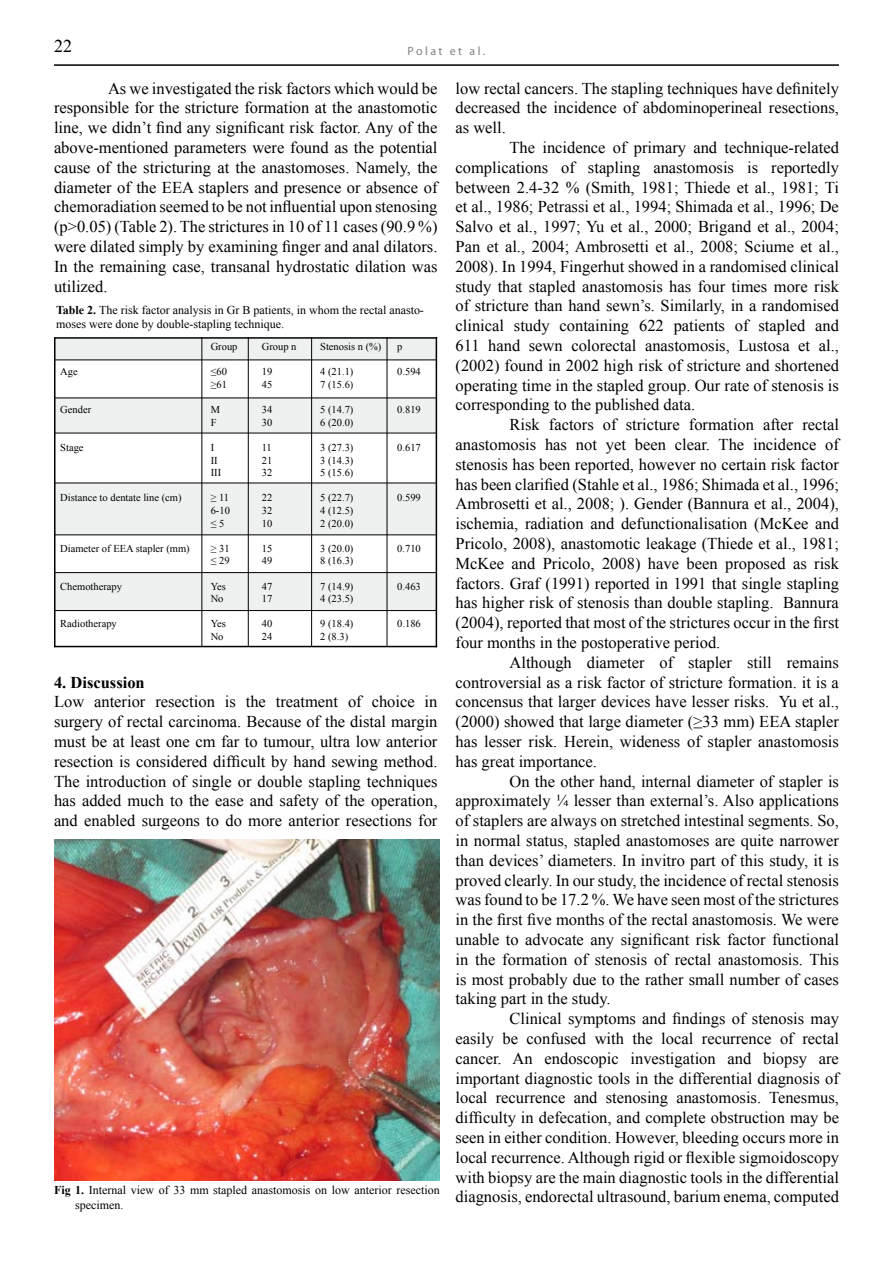
<style>
.page{position:relative;width:893px;height:1263px;background:#fff}
.page>*{position:absolute;margin:0;border:0;box-sizing:border-box;transform-origin:0 0}
.t1{font:18px "Times New Roman";color:#000}
.t2{font:16.5px/19.8px "Times New Roman";color:#000;text-align:justify}
.t3{font:700 16.5px "Times New Roman";color:#000}
.t4{font:12px/14.4px "Times New Roman";color:#000}
.t5{font:12px "Myriad Pro";letter-spacing:.2em;color:#808285}
.t6{font:10.5px/12.6px "Times New Roman";color:#000}
.s1{font-weight:700}
</style>
<div class="page">
<hr style="left:54px;top:64px;width:785px;height:2px;background:#000">
<div style="left:54px;top:338px;width:382px;height:22px;background:#eff0f0"></div>
<div style="left:54px;top:398px;width:382px;height:35px;background:#eff0f0"></div>
<div style="left:54px;top:483px;width:382px;height:52px;background:#eff0f0"></div>
<div style="left:54px;top:572px;width:382px;height:39px;background:#eff0f0"></div>
<hr style="left:54px;top:337px;width:383px;height:2px;background:#000">
<hr style="left:54px;top:646px;width:383px;height:1px;background:#000">
<hr style="left:54px;top:359px;width:383px;height:1px;background:#000">
<hr style="left:54px;top:398px;width:383px;height:1px;background:#000">
<hr style="left:54px;top:433px;width:383px;height:1px;background:#000">
<hr style="left:54px;top:483px;width:383px;height:1px;background:#000">
<hr style="left:54px;top:534px;width:383px;height:1px;background:#000">
<hr style="left:54px;top:572px;width:383px;height:1px;background:#000">
<hr style="left:54px;top:610px;width:383px;height:1px;background:#000">
<hr style="left:54px;top:338px;width:1px;height:309px;background:#000">
<hr style="left:436px;top:337px;width:1px;height:310px;background:#000">
<hr style="left:311px;top:337px;width:1px;height:310px;background:#000">
<hr style="left:387px;top:337px;width:1px;height:310px;background:#000">
<hr style="left:201px;top:337px;width:1px;height:310px;background:#000">
<hr style="left:248px;top:337px;width:1px;height:310px;background:#000">
<img style="left:54px;top:839px;width:385px;height:341px">
<p class="t1" style="left:54px;top:33px;width:19px">22</p>
<p class="t5" style="left:408px;top:43px;width:79px">Polat et al.</p>
<p class="t2" style="left:54px;top:78px;width:385px;text-indent:54px">As we investigated the risk factors which would be responsible for the stricture formation at the anastomotic line, we didn’t find any significant risk factor. Any of the above-mentioned parameters were found as the potential cause of the stricturing at the anastomoses. Namely, the diameter of the EEA staplers and presence or absence of chemoradiation seemed to be not influential upon stenosing (p&gt;0.05) (Table 2). The strictures in 10 of 11 cases (90.9 %) were dilated simply by examining finger and anal dilators.<br>In the remaining case, transanal hydrostatic dilation was utilized.</p>
<p class="t2" style="left:455px;top:78px;width:385px">low rectal cancers. The stapling techniques have definitely decreased the incidence of abdominoperineal resections, as well.</p>
<p class="t2" style="left:455px;top:137px;width:385px;text-indent:54px">The incidence of primary and technique-related complications of stapling anastomosis is reportedly between 2.4-32 % (Smith, 1981; Thiede et al., 1981; Ti et al., 1986; Petrassi et al., 1994; Shimada et al., 1996; De Salvo et al., 1997; Yu et al., 2000; Brigand et al., 2004; Pan et al., 2004; Ambrosetti et al., 2008; Sciume et al., 2008). In 1994, Fingerhut showed in a randomised clinical study that stapled anastomosis has four times more risk of stricture than hand sewn’s. Similarly, in a randomised clinical study containing 622 patients of stapled and 611 hand sewn colorectal anastomosis, Lustosa et al., (2002) found in 2002 high risk of stricture and shortened operating time in the stapled group. Our rate of stenosis is corresponding to the published data.</p>
<p class="t2" style="left:455px;top:414px;width:385px;text-indent:54px">Risk factors of stricture formation after rectal anastomosis has not yet been clear. The incidence of stenosis has been reported, however no certain risk factor has been clarified (Stahle et al., 1986; Shimada et al., 1996; Ambrosetti et al., 2008; ). Gender (Bannura et al., 2004), ischemia, radiation and defunctionalisation (McKee and Pricolo, 2008), anastomotic leakage (Thiede et al., 1981; McKee and Pricolo, 2008) have been proposed as risk factors. Graf (1991) reported in 1991 that single stapling has higher risk of stenosis than double stapling. Bannura (2004), reported that most of the strictures occur in the first four months in the postoperative period.</p>
<p class="t2" style="left:455px;top:652px;width:385px;text-indent:54px">Although diameter of stapler still remains controversial as a risk factor of stricture formation. it is a concensus that larger devices have lesser risks. Yu et al., (2000) showed that large diameter (≥33 mm) EEA stapler has lesser risk. Herein, wideness of stapler anastomosis has great importance.</p>
<p class="t2" style="left:455px;top:771px;width:385px;text-indent:54px">On the other hand, internal diameter of stapler is approximately ¼ lesser than external’s. Also applications of staplers are always on stretched intestinal segments. So, in normal status, stapled anastomoses are quite narrower than devices’ diameters. In invitro part of this study, it is proved clearly. In our study, the incidence of rectal stenosis was found to be 17.2 %. We have seen most of the strictures in the first five months of the rectal anastomosis. We were unable to advocate any significant risk factor functional in the formation of stenosis of rectal anastomosis. This is most probably due to the rather small number of cases taking part in the study.</p>
<p class="t2" style="left:455px;top:1008px;width:385px;text-indent:54px">Clinical symptoms and findings of stenosis may easily be confused with the local recurrence of rectal cancer. An endoscopic investigation and biopsy are important diagnostic tools in the differential diagnosis of local recurrence and stenosing anastomosis. Tenesmus, difficulty in defecation, and complete obstruction may be seen in either condition. However, bleeding occurs more in local recurrence. Although rigid or flexible sigmoidoscopy with biopsy are the main diagnostic tools in the differential diagnosis, endorectal ultrasound, barium enema, computed</p>
<p class="t4" style="left:56px;top:302px;width:369px"><span class="s1">Table 2.</span> The risk factor analysis in Gr B patients, in whom the rectal anasto&shy;moses were done by double-stapling technique.</p>
<p class="t6" style="left:60px;top:365px;width:19px">Age</p>
<p class="t6" style="left:60px;top:403px;width:32px">Gender</p>
<p class="t6" style="left:60px;top:441px;width:25px">Stage</p>
<p class="t6" style="left:320px;top:340px;width:63px">Stenosis n (%)</p>
<p class="t6" style="left:320px;top:365px;width:35px">4 (21.1)<br>7 (15.6)</p>
<p class="t6" style="left:320px;top:403px;width:35px">5 (14.7)<br>6 (20.0)</p>
<p class="t6" style="left:320px;top:441px;width:35px;text-align:justify">3 (27.3)<br>3 (14.3)<br>5 (15.6)</p>
<p class="t6" style="left:320px;top:491px;width:35px;text-align:justify">5 (22.7)<br>4 (12.5)<br>2 (20.0)</p>
<p class="t6" style="left:320px;top:542px;width:35px">3 (20.0)<br>8 (16.3)</p>
<p class="t6" style="left:320px;top:579px;width:35px">7 (14.9)<br>4 (23.5)</p>
<p class="t6" style="left:320px;top:617px;width:35px">9 (18.4)<br>2 (8.3)</p>
<p class="t6" style="left:211px;top:340px;width:28px">Group</p>
<p class="t6" style="left:211px;top:365px;width:18px">≤60 ≥61</p>
<p class="t6" style="left:211px;top:403px;width:11px">M<br>F</p>
<p class="t6" style="left:211px;top:441px;width:12px">I<br>II<br>III</p>
<p class="t6" style="left:211px;top:491px;width:21px;text-align:justify">≥ 11<br>6-10 ≤ 5</p>
<p class="t6" style="left:211px;top:542px;width:20px">≥ 31 ≤ 29</p>
<p class="t6" style="left:211px;top:579px;width:17px">Yes<br>No</p>
<p class="t6" style="left:211px;top:617px;width:17px">Yes<br>No</p>
<p class="t6" style="left:262px;top:340px;width:36px">Group n</p>
<p class="t6" style="left:262px;top:365px;width:12px">19<br>45</p>
<p class="t6" style="left:262px;top:403px;width:12px">34<br>30</p>
<p class="t6" style="left:262px;top:441px;width:12px;text-align:justify">11<br>21<br>32</p>
<p class="t6" style="left:262px;top:491px;width:12px;text-align:justify">22<br>32<br>10</p>
<p class="t6" style="left:262px;top:542px;width:12px">15<br>49</p>
<p class="t6" style="left:262px;top:579px;width:12px">47<br>17</p>
<p class="t6" style="left:262px;top:617px;width:12px">40<br>24</p>
<p class="t6" style="left:397px;top:340px;width:7px">p</p>
<p class="t6" style="left:397px;top:365px;width:25px">0.594</p>
<p class="t6" style="left:397px;top:403px;width:25px">0.819</p>
<p class="t6" style="left:397px;top:441px;width:25px">0.617</p>
<p class="t6" style="left:60px;top:491px;width:123px">Distance to dentate line (cm)</p>
<p class="t6" style="left:397px;top:491px;width:25px">0.599</p>
<p class="t6" style="left:60px;top:542px;width:131px">Diameter of EEA stapler (mm)</p>
<p class="t6" style="left:60px;top:579px;width:63px">Chemotherapy</p>
<p class="t6" style="left:60px;top:617px;width:58px">Radiotherapy</p>
<p class="t6" style="left:397px;top:542px;width:25px">0.710</p>
<p class="t6" style="left:397px;top:579px;width:25px">0.463</p>
<p class="t6" style="left:397px;top:617px;width:25px">0.186</p>
<p class="t3" style="left:54px;top:671px;width:92px">4. Discussion</p>
<p class="t2" style="left:54px;top:692px;width:385px">Low anterior resection is the treatment of choice in surgery of rectal carcinoma. Because of the distal margin must be at least one cm far to tumour, ultra low anterior resection is considered difficult by hand sewing method.<br>The introduction of single or double stapling techniques has added much to the ease and safety of the operation, and enabled surgeons to do more anterior resections for</p>
<p class="t4" style="left:75px;top:1183px;width:366px;text-indent:-21px"><span class="s1">Fig 1.</span> Internal view of 33 mm stapled anastomosis on low anterior resection specimen.</p>
</div>
